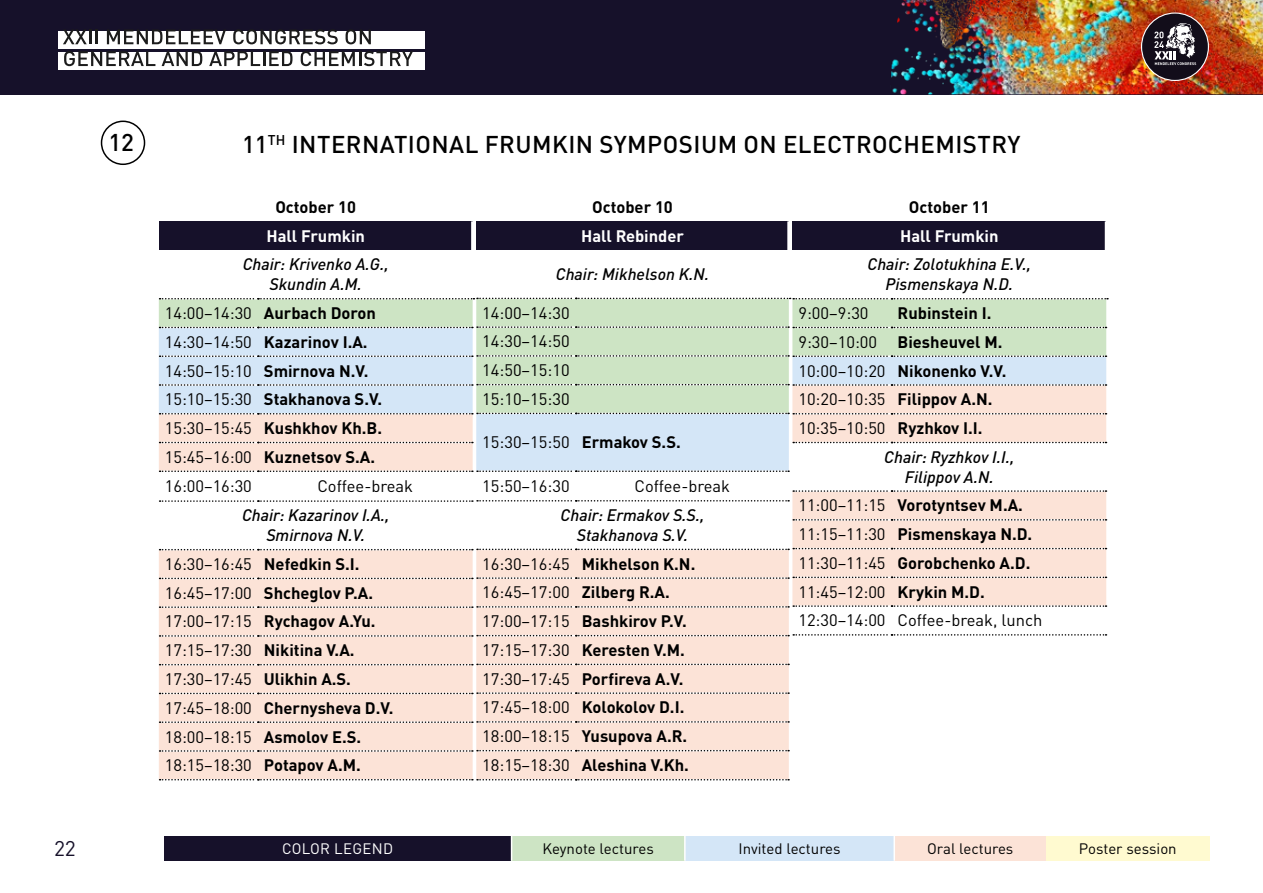
<style>
.page{position:relative;width:1263px;height:893px;background:#fff}
.page>*{position:absolute;margin:0;border:0;box-sizing:border-box;transform-origin:0 0}
.t1{font:500 24px "DIN Pro";letter-spacing:.02em;color:#000}
.t2{font:21px "DIN Pro";color:#16112a}
.t3{font:700 16.5px/28.8px "DIN Pro";color:#000}
.t4{font:16.5px/28.8px "DIN Pro";color:#000}
.t5{font:italic 500 16.5px/19.8px "DIN Pro";color:#000;text-align:center}
.t6{font:700 16.5px "DIN Pro";color:#fff}
.t7{font:15px "DIN Pro";color:#000}
.t8{font:15px "DIN Pro";letter-spacing:.02em;color:#fff}
.s1{font-weight:700}
.s2{font-weight:400}
.s3{font-weight:500;font-style:italic}
</style>
<div class="page">
<div style="left:0;top:0;width:1263px;height:94px;background:#16112a"></div>
<img style="left:891px;top:0;width:372px;height:94px">
<div style="left:164px;top:836px;width:348px;height:25px;background:#16112a"></div>
<div style="left:512px;top:836px;width:173px;height:25px;background:#cde4c4"></div>
<div style="left:685px;top:836px;width:209px;height:25px;background:#d4e6f7"></div>
<div style="left:894px;top:836px;width:152px;height:25px;background:#fce3d7"></div>
<div style="left:1046px;top:836px;width:163px;height:25px;background:#fffad0"></div>
<svg style="left:511px;top:836px;width:1px;height:25px"></svg>
<hr style="left:684px;top:836px;width:2px;height:25px;background:#fff">
<hr style="left:893px;top:836px;width:2px;height:25px;background:#fff">
<div style="left:58px;top:31px;width:366px;height:18px;background:#fff"></div>
<div style="left:58px;top:52px;width:366px;height:18px;background:#fff"></div>
<svg style="left:63px;top:29px;width:28px;height:15px"></svg>
<hr style="left:95px;top:29px;width:3px;height:15px;background:#1c1c1c">
<svg style="left:107px;top:30px;width:119px;height:14px"></svg>
<svg style="left:233px;top:30px;width:105px;height:14px"></svg>
<svg style="left:346px;top:30px;width:25px;height:14px"></svg>
<svg style="left:64px;top:51px;width:91px;height:15px"></svg>
<svg style="left:162px;top:51px;width:40px;height:15px"></svg>
<svg style="left:209px;top:51px;width:83px;height:15px"></svg>
<svg style="left:301px;top:51px;width:112px;height:15px"></svg>
<div style="left:1141px;top:13px;width:67px;height:67px;background:#120d1a;border-radius:50%"></div>
<div style="left:1141px;top:12px;width:68px;height:69px;border:1px solid #fff;border-radius:50%"></div>
<svg style="left:1154px;top:23px;width:42px;height:42px"></svg>
<div style="left:159px;top:221px;width:314px;height:29px;background:#16112a"></div>
<svg style="left:159px;top:472px;width:314px;height:308px;fill:#fce3d7"></svg>
<hr style="left:471px;top:221px;width:3px;height:29px;background:#fff">
<div style="left:792px;top:221px;width:314px;height:29px;background:#16112a"></div>
<div style="left:792px;top:490px;width:314px;height:115px;background:#fce3d7"></div>
<svg style="left:793px;top:490px;width:313px;height:2px"></svg>
<svg style="left:793px;top:519px;width:313px;height:2px"></svg>
<hr style="left:1105px;top:221px;width:3px;height:29px;background:#fff">
<div style="left:476px;top:221px;width:313px;height:29px;background:#16112a"></div>
<div style="left:476px;top:550px;width:313px;height:229px;background:#fce3d7"></div>
<svg style="left:159px;top:298px;width:949px;height:174px"></svg>
<svg style="left:160px;top:500px;width:629px;height:2px"></svg>
<svg style="left:160px;top:548px;width:946px;height:2px"></svg>
<svg style="left:160px;top:577px;width:946px;height:2px"></svg>
<svg style="left:160px;top:605px;width:946px;height:3px"></svg>
<svg style="left:160px;top:634px;width:946px;height:3px"></svg>
<svg style="left:160px;top:664px;width:629px;height:1px"></svg>
<svg style="left:160px;top:692px;width:629px;height:2px"></svg>
<svg style="left:160px;top:721px;width:629px;height:2px"></svg>
<svg style="left:160px;top:750px;width:629px;height:2px"></svg>
<svg style="left:160px;top:779px;width:629px;height:1px"></svg>
<hr style="left:787px;top:221px;width:3px;height:29px;background:#fff">
<div style="left:101px;top:121px;width:44px;height:44px;border:2px solid #000;border-radius:50%"></div>
<h1 class="t1" style="left:108px;top:123px;width:27px">12</h1>
<h1 class="t1" style="left:242px;top:125px;width:780px">11<sup>TH</sup> INTERNATIONAL FRUMKIN SYMPOSIUM ON ELECTROCHEMISTRY</h1>
<p class="t3" style="left:275px;top:191px;width:82px">October 10</p>
<p class="t6" style="left:266px;top:222px;width:100px">Hall Frumkin</p>
<p class="t5" style="left:243px;top:253px;width:148px">Chair: Krivenko A.G.,<br>Skundin A.M.</p>
<p class="t4" style="left:165px;top:297px;width:219px">14:00–14:30 <span class="s1">Aurbach Doron<br></span>14:30–14:50 <span class="s1">Kazarinov I.A.<br></span>14:50–15:10 <span class="s1">Smirnova N.V.<br></span>15:10–15:30 <span class="s1">Stakhanova S.V.<br></span>15:30–15:45 <span class="s1">Kushkhov Kh.B.<br></span>15:45–16:00 <span class="s1">Kuznetsov S.A.<br></span>16:00–16:30</p>
<p class="t4" style="left:317px;top:470px;width:97px">Сoffee-break</p>
<p class="t5" style="left:242px;top:504px;width:149px">Chair: Kazarinov I.A.,<br>Smirnova N.V.</p>
<p class="t3" style="left:165px;top:548px;width:230px"><span class="s2">16:30–16:45</span> Nefedkin S.I.<br><span class="s2">16:45–17:00</span> Shcheglov P.A.<br><span class="s2">17:00–17:15</span> Rychagov A.Yu.<br><span class="s2">17:15–17:30</span> Nikitina V.A.<br><span class="s2">17:30–17:45</span> Ulikhin A.S.<br><span class="s2">17:45–18:00</span> Chernysheva D.V.<br><span class="s2">18:00–18:15</span> Asmolov E.S.<br><span class="s2">18:15–18:30</span> Potapov A.M.</p>
<p class="t3" style="left:592px;top:191px;width:82px">October 10</p>
<p class="t6" style="left:581px;top:222px;width:105px">Hall Rebinder</p>
<p class="t5" style="left:556px;top:263px;width:155px">Chair: Mikhelson K.N.</p>
<p class="t4" style="left:482px;top:297px;width:89px;text-align:justify">14:00–14:30<br>14:30–14:50<br>14:50–15:10<br>15:10–15:30</p>
<p class="t4" style="left:482px;top:426px;width:200px">15:30–15:50 <span class="s1">Ermakov S.S.</span></p>
<p class="t4" style="left:482px;top:470px;width:89px">15:50–16:30</p>
<p class="t4" style="left:634px;top:470px;width:97px">Сoffee-break</p>
<p class="t5" style="left:560px;top:503px;width:145px">Chair: Ermakov S.S.,<br>Stakhanova S.V.</p>
<p class="t3" style="left:482px;top:547px;width:215px"><span class="s2">16:30–16:45</span> Mikhelson K.N.<br><span class="s2">16:45–17:00</span> Zilberg R.A.<br><span class="s2">17:00–17:15</span> Bashkirov P.V.<br><span class="s2">17:15–17:30</span> Keresten V.M.<br><span class="s2">17:30–17:45</span> Porfireva A.V.<br><span class="s2">17:45–18:00</span> Kolokolov D.I.<br><span class="s2">18:00–18:15</span> Yusupova A.R.<br><span class="s2">18:15–18:30</span> Aleshina V.Kh.</p>
<p class="t3" style="left:909px;top:191px;width:82px">October 11</p>
<p class="t6" style="left:900px;top:222px;width:100px">Hall Frumkin</p>
<p class="t5" style="left:867px;top:253px;width:165px">Chair: Zolotukhina E.V.,<br>Pismenskaya N.D.</p>
<p class="t4" style="left:798px;top:297px;width:72px">9:00–9:30</p>
<p class="t3" style="left:897px;top:297px;width:95px">Rubinstein I.</p>
<p class="t3" style="left:798px;top:325px;width:206px"><span class="s2">9:30–10:00</span> Biesheuvel M.</p>
<p class="t3" style="left:798px;top:354px;width:210px"><span class="s2">10:00–10:20</span> Nikonenko V.V.</p>
<p class="t3" style="left:798px;top:383px;width:196px"><span class="s2">10:20–10:35</span> Filippov A.N.</p>
<p class="t4" style="left:798px;top:412px;width:186px">10:35–10:50 <span class="s1">Ryzhkov I.I.</span></p>
<p class="t5" style="left:884px;top:445px;width:132px">Chair: Ryzhkov I.I.,</p>
<p class="t4" style="left:798px;top:461px;width:245px;text-indent:106px"><span class="s3">Filippov A.N.<br></span>11:00–11:15 <span class="s1">Vorotyntsev M.A.<br></span>11:15–11:30 <span class="s1">Pismenskaya N.D.<br></span>11:30–11:45 <span class="s1">Gorobchenko A.D.<br></span>11:45–12:00 <span class="s1">Krykin M.D.<br></span>12:30–14:00 Сoffee-break, lunch</p>
<p class="t2" style="left:54px;top:832px;width:23px">22</p>
<p class="t8" style="left:282px;top:836px;width:112px">COLOR LEGEND</p>
<p class="t7" style="left:543px;top:836px;width:113px">Keynote lectures</p>
<p class="t7" style="left:738px;top:836px;width:104px">Invited lectures</p>
<p class="t7" style="left:927px;top:836px;width:88px">Oral lectures</p>
<p class="t7" style="left:1079px;top:836px;width:99px">Poster session</p>
</div>
